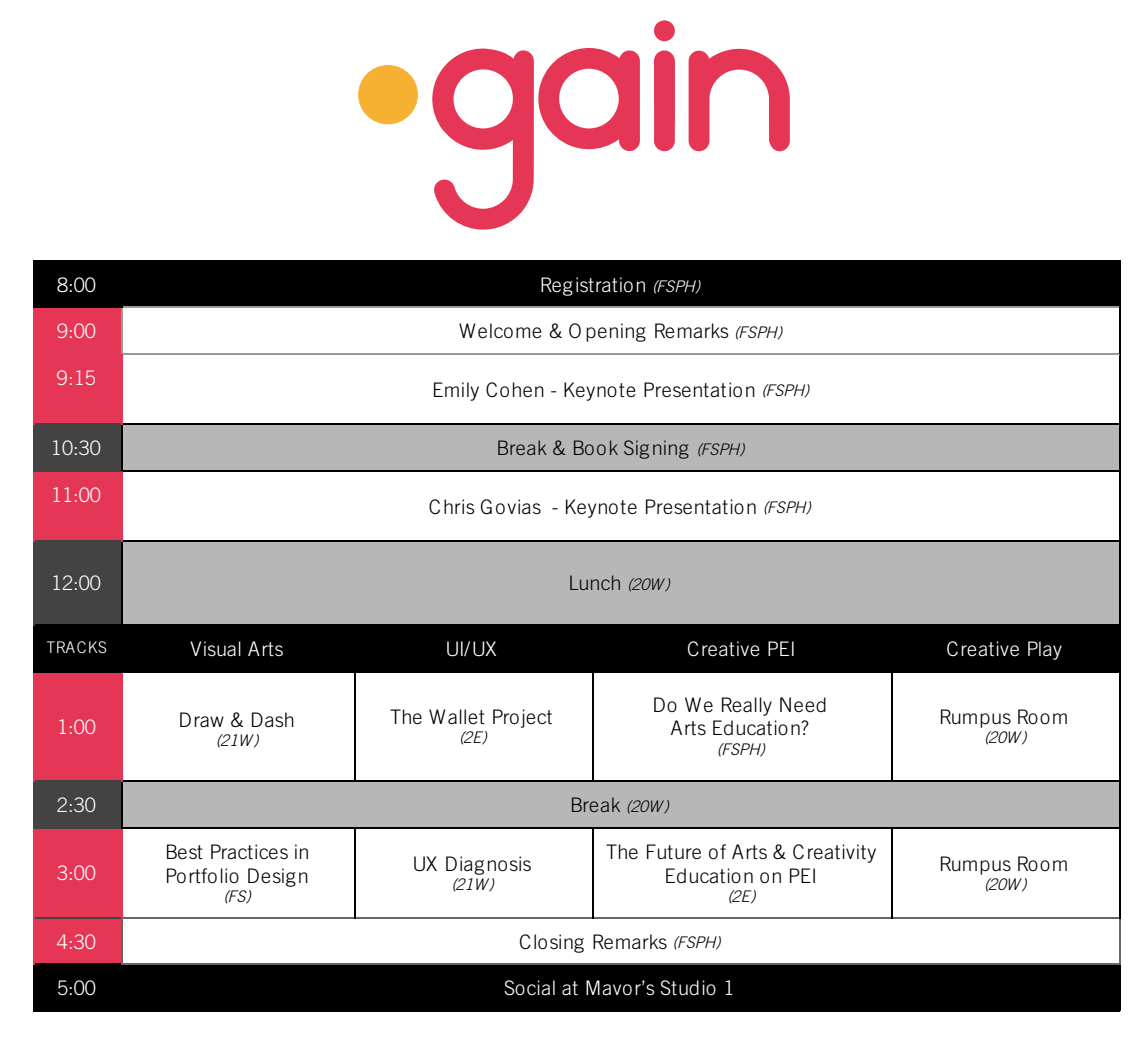
<style>
.page{position:relative;width:1148px;height:1050px;background:#fff}
.page>*{position:absolute;margin:0;border:0;box-sizing:border-box;transform-origin:0 0}
.t1{font:300 20px/24px "Trade Gothic LT Std";letter-spacing:.02em;color:#000}
.t2{font:300 20px "Trade Gothic LT Std";letter-spacing:.02em;color:#fff}
.t3{font:300 20px/24px "Trade Gothic LT Std";letter-spacing:.055em;color:#000;text-align:center}
.t4{font:italic 300 16px "Trade Gothic LT Std";color:#000}
.t5{font:300 16px "Trade Gothic LT Std";letter-spacing:.02em;color:#fff}
.s1{font-style:italic;font-size:16px}
</style>
<div class="page">
<div style="left:33px;top:260px;width:89px;height:46px;background:#000"></div>
<div style="left:122px;top:260px;width:997px;height:46px;background:#000"></div>
<div style="left:33px;top:306px;width:89px;height:47px;background:#e63656"></div>
<div style="left:33px;top:353px;width:89px;height:71px;background:#e63656"></div>
<div style="left:33px;top:424px;width:89px;height:46px;background:#434343"></div>
<div style="left:122px;top:424px;width:997px;height:46px;background:#b7b7b7"></div>
<div style="left:33px;top:470px;width:89px;height:70px;background:#e63656"></div>
<div style="left:33px;top:540px;width:89px;height:84px;background:#434343"></div>
<div style="left:122px;top:540px;width:997px;height:84px;background:#b7b7b7"></div>
<div style="left:33px;top:624px;width:89px;height:47px;background:#000"></div>
<div style="left:122px;top:624px;width:232px;height:47px;background:#000"></div>
<div style="left:354px;top:624px;width:238px;height:47px;background:#000"></div>
<div style="left:592px;top:624px;width:299px;height:47px;background:#000"></div>
<div style="left:891px;top:624px;width:228px;height:47px;background:#000"></div>
<div style="left:33px;top:671px;width:89px;height:109px;background:#e63656"></div>
<div style="left:33px;top:780px;width:89px;height:47px;background:#434343"></div>
<div style="left:122px;top:780px;width:997px;height:47px;background:#b7b7b7"></div>
<div style="left:33px;top:827px;width:89px;height:90px;background:#e63656"></div>
<div style="left:33px;top:917px;width:89px;height:47px;background:#e63656"></div>
<div style="left:33px;top:964px;width:89px;height:46px;background:#000"></div>
<div style="left:122px;top:964px;width:997px;height:46px;background:#000"></div>
<hr style="left:122px;top:1010px;width:998px;height:2px;background:#000">
<hr style="left:1119px;top:964px;width:1px;height:48px;background:#000">
<hr style="left:33px;top:1010px;width:90px;height:2px;background:#000">
<hr style="left:122px;top:963px;width:998px;height:2px;background:#666">
<hr style="left:1119px;top:917px;width:1px;height:48px;background:#666">
<hr style="left:33px;top:963px;width:90px;height:2px;background:#000">
<hr style="left:33px;top:917px;width:2px;height:48px;background:#e63656">
<hr style="left:122px;top:917px;width:1px;height:48px;background:#666">
<hr style="left:891px;top:917px;width:229px;height:1px;background:#666">
<hr style="left:1119px;top:827px;width:1px;height:91px;background:#000">
<hr style="left:592px;top:917px;width:300px;height:1px;background:#666">
<hr style="left:891px;top:827px;width:1px;height:91px;background:#000">
<hr style="left:354px;top:917px;width:240px;height:1px;background:#666">
<hr style="left:592px;top:827px;width:2px;height:91px;background:#000">
<hr style="left:122px;top:917px;width:234px;height:1px;background:#666">
<hr style="left:354px;top:827px;width:2px;height:91px;background:#000">
<hr style="left:33px;top:917px;width:90px;height:1px;background:#434343">
<hr style="left:33px;top:827px;width:2px;height:91px;background:#e63656">
<hr style="left:122px;top:827px;width:1px;height:91px;background:#e63656">
<hr style="left:122px;top:827px;width:998px;height:1px;background:#000">
<hr style="left:1119px;top:781px;width:1px;height:47px;background:#000">
<hr style="left:33px;top:827px;width:90px;height:1px;background:#434343">
<hr style="left:122px;top:781px;width:1px;height:47px;background:#000">
<hr style="left:891px;top:780px;width:229px;height:2px;background:#000">
<hr style="left:1119px;top:671px;width:1px;height:111px;background:#000">
<hr style="left:592px;top:780px;width:300px;height:2px;background:#000">
<hr style="left:891px;top:671px;width:1px;height:111px;background:#000">
<hr style="left:354px;top:780px;width:240px;height:2px;background:#000">
<hr style="left:592px;top:671px;width:2px;height:111px;background:#000">
<hr style="left:122px;top:780px;width:234px;height:2px;background:#000">
<hr style="left:354px;top:671px;width:2px;height:111px;background:#000">
<hr style="left:33px;top:671px;width:2px;height:111px;background:#e63656">
<hr style="left:122px;top:671px;width:1px;height:111px;background:#e63656">
<hr style="left:891px;top:671px;width:229px;height:1px;background:#000">
<hr style="left:1119px;top:624px;width:1px;height:48px;background:#000">
<hr style="left:592px;top:671px;width:300px;height:1px;background:#000">
<hr style="left:354px;top:671px;width:240px;height:1px;background:#000">
<hr style="left:122px;top:671px;width:234px;height:1px;background:#000">
<hr style="left:33px;top:671px;width:90px;height:1px;background:#000">
<hr style="left:1119px;top:540px;width:1px;height:86px;background:#000">
<hr style="left:33px;top:540px;width:2px;height:86px;background:#434343">
<hr style="left:122px;top:540px;width:1px;height:86px;background:#000">
<hr style="left:122px;top:540px;width:998px;height:2px;background:#000">
<hr style="left:1119px;top:470px;width:1px;height:72px;background:#000">
<hr style="left:33px;top:470px;width:2px;height:72px;background:#e63656">
<hr style="left:122px;top:470px;width:1px;height:72px;background:#e63656">
<hr style="left:122px;top:470px;width:998px;height:2px;background:#000">
<hr style="left:1119px;top:424px;width:1px;height:48px;background:#000">
<hr style="left:33px;top:470px;width:90px;height:2px;background:#434343">
<hr style="left:122px;top:424px;width:1px;height:48px;background:#000">
<hr style="left:122px;top:423px;width:998px;height:2px;background:#000">
<hr style="left:1119px;top:353px;width:1px;height:72px;background:#000">
<hr style="left:33px;top:423px;width:90px;height:2px;background:#434343">
<hr style="left:33px;top:353px;width:2px;height:72px;background:#e63656">
<hr style="left:122px;top:353px;width:1px;height:72px;background:#e63656">
<hr style="left:122px;top:353px;width:998px;height:1px;background:#999">
<hr style="left:1119px;top:306px;width:1px;height:48px;background:#000">
<hr style="left:122px;top:306px;width:1px;height:48px;background:#999">
<hr style="left:122px;top:306px;width:998px;height:2px;background:#999">
<hr style="left:1119px;top:260px;width:1px;height:48px;background:#000">
<hr style="left:33px;top:306px;width:90px;height:2px;background:#000">
<div style="left:358px;top:65px;width:60px;height:59px;background:#f6b133;border-radius:50%"></div>
<div style="left:654px;top:20px;width:21px;height:21px;background:#e63656;border-radius:50%"></div>
<svg style="left:689px;top:49px;width:101px;height:102px"></svg>
<svg style="left:432px;top:48px;width:208px;height:182px"></svg>
<svg style="left:654px;top:50px;width:21px;height:101px;background:#e7405f"></svg>
<p class="t2" style="left:57px;top:273px;width:40px">8:00</p>
<p class="t2" style="left:540px;top:273px;width:166px">Registration <span class="s1">(FSPH)</span></p>
<p class="t2" style="left:57px;top:319px;width:40px">9:00</p>
<p class="t1" style="left:459px;top:319px;width:329px">Welcome &amp; O pening Remarks <span class="s1">(FSPH)</span></p>
<p class="t2" style="left:57px;top:366px;width:40px">9:15</p>
<p class="t1" style="left:432px;top:377px;width:383px">Emily Cohen - Keynote Presentation <span class="s1">(FSPH)</span></p>
<p class="t2" style="left:51px;top:436px;width:52px">10:30</p>
<p class="t1" style="left:497px;top:436px;width:254px">Break &amp; Book Signing <span class="s1">(FSPH)</span></p>
<p class="t2" style="left:51px;top:483px;width:52px">11:00</p>
<p class="t1" style="left:429px;top:494px;width:388px">Chris Govias - Keynote Presentation <span class="s1">(FSPH)</span></p>
<p class="t2" style="left:51px;top:571px;width:52px">12:00</p>
<p class="t1" style="left:568px;top:571px;width:108px">Lunch <span class="s1">(20W)</span></p>
<p class="t5" style="left:46px;top:638px;width:62px">TRACKS</p>
<p class="t2" style="left:190px;top:637px;width:95px">Visual Arts</p>
<p class="t2" style="left:446px;top:637px;width:53px">UI/UX</p>
<p class="t2" style="left:687px;top:637px;width:110px">Creative PEI</p>
<p class="t2" style="left:947px;top:637px;width:117px">Creative Play</p>
<p class="t2" style="left:57px;top:715px;width:40px">1:00</p>
<p class="t1" style="left:179px;top:707px;width:118px">Draw &amp; Dash</p>
<p class="t4" style="left:216px;top:731px;width:48px">(21W)</p>
<p class="t1" style="left:390px;top:704px;width:164px">The Wallet Project</p>
<p class="t4" style="left:459px;top:728px;width:34px">(2E)</p>
<p class="t3" style="left:652px;top:692px;width:176px">Do We Really Need<br>Arts Education?</p>
<p class="t4" style="left:717px;top:740px;width:54px">(FSPH)</p>
<p class="t2" style="left:57px;top:793px;width:40px">2:30</p>
<p class="t1" style="left:570px;top:793px;width:105px">Break <span class="s1">(20W)</span></p>
<p class="t2" style="left:57px;top:861px;width:40px">3:00</p>
<p class="t1" style="left:165px;top:839px;width:146px">Best Practices in<br>Portfolio Design</p>
<p class="t4" style="left:224px;top:887px;width:33px">(FS)</p>
<p class="t1" style="left:413px;top:851px;width:121px">UX Diagnosis</p>
<p class="t4" style="left:452px;top:875px;width:48px">(21W)</p>
<p class="t1" style="left:606px;top:839px;width:272px;text-align:center">The Future of Arts &amp; Creativity<br>Education on PEI</p>
<p class="t4" style="left:728px;top:887px;width:34px">(2E)</p>
<p class="t2" style="left:57px;top:930px;width:40px">4:30</p>
<p class="t1" style="left:519px;top:929px;width:208px">Closing Remarks <span class="s1">(FSPH)</span></p>
<p class="t2" style="left:57px;top:976px;width:40px">5:00</p>
<p class="t2" style="left:504px;top:976px;width:232px">Social at Mavor’s Studio 1</p>
<p class="t1" style="left:939px;top:704px;width:131px">Rumpus Room</p>
<p class="t4" style="left:984px;top:728px;width:48px">(20W)</p>
<p class="t1" style="left:939px;top:851px;width:131px">Rumpus Room</p>
<p class="t4" style="left:984px;top:875px;width:48px">(20W)</p>
</div>
